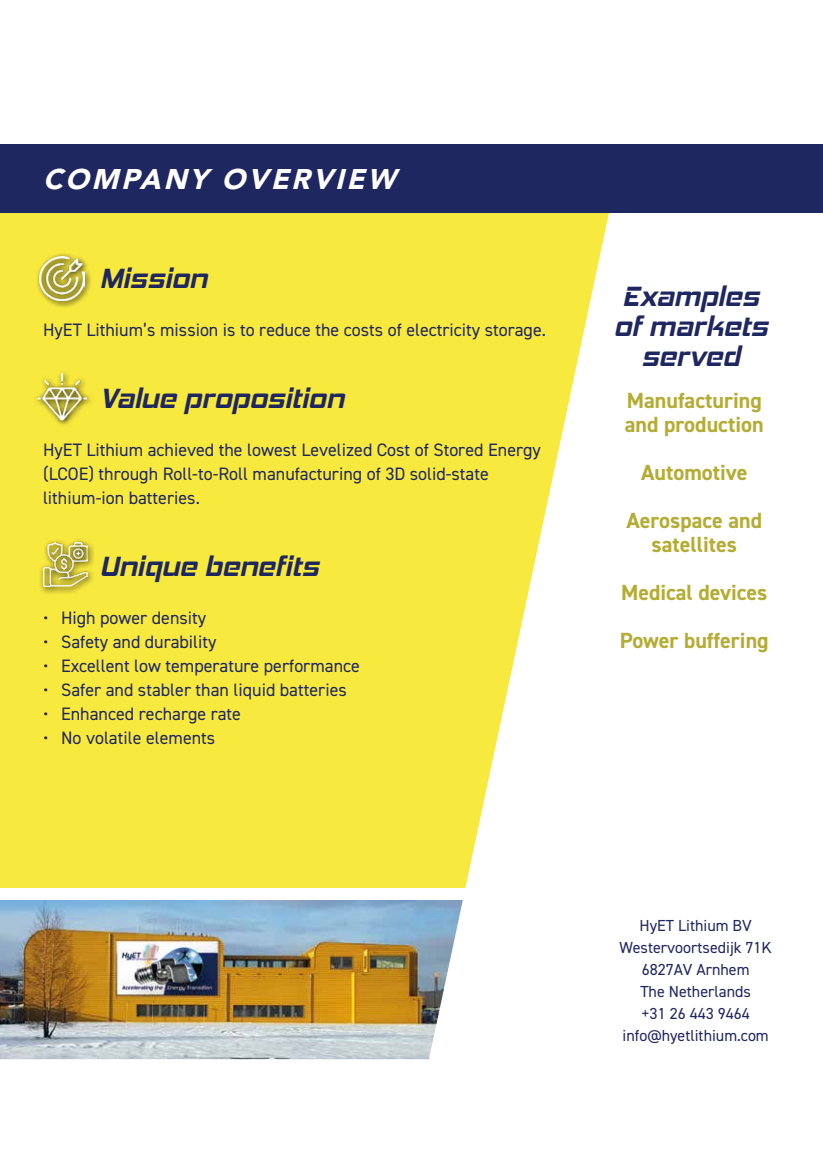
<style>
.page{position:relative;width:823px;height:1163px;background:#fff}
.page>*{position:absolute;margin:0;border:0;box-sizing:border-box;transform-origin:0 0}
.t1{font:italic 900 28.2px "Avenir";letter-spacing:.1em;color:#fff}
.t2{font:italic 700 28px/30px "Hemi Head Rg";color:#1f2760;text-align:center}
.t3{font:700 22px/48px "DIN2014";color:#b4ac34;text-align:center}
.t4{font:18px/24px "DIN2014";color:#1f2760}
.t5{font:16px/22px "DIN2014";color:#1f2760;text-align:center}
</style>
<div class="page">
<div style="left:0;top:213px;width:822px;height:681px;background:#f8e93f"></div>
<img style="left:0;top:900px;width:421px;height:159px">
<div style="left:0;top:888px;width:822px;height:11px;background:#fff"></div>
<svg style="left:421px;top:144px;width:401px;height:916px;fill:#fff"></svg>
<svg style="left:37px;top:253px;width:54px;height:55px"></svg>
<img style="left:40px;top:256px;width:44px;height:44px">
<svg style="left:36px;top:395px;width:55px;height:30px"></svg>
<img style="left:38px;top:372px;width:49px;height:49px">
<svg style="left:40px;top:540px;width:54px;height:54px"></svg>
<img style="left:43px;top:542px;width:44px;height:44px">
<div style="left:0;top:145px;width:822px;height:68px;background:#1f2760"></div>
<h1 class="t1" style="left:43px;top:162px;width:353px">COMPANY OVERVIEW</h1>
<h2 class="t2" style="left:100px;top:263px;width:109px">Mission</h2>
<p class="t4" style="left:43px;top:317px;width:504px">HyET Lithium’s mission is to reduce the costs of electricity storage.</p>
<h2 class="t2" style="left:100px;top:383px;width:246px">Value proposition</h2>
<p class="t4" style="left:43px;top:437px;width:499px">HyET Lithium achieved the lowest Levelized Cost of Stored Energy (LCOE) through Roll-to-Roll manufacturing of 3D solid-state lithium-ion batteries.</p>
<h2 class="t2" style="left:100px;top:551px;width:220px">Unique benefits</h2>
<p class="t4" style="left:43px;top:605px;width:165px">• High power density</p>
<p class="t4" style="left:43px;top:629px;width:175px">• Safety and durability</p>
<p class="t4" style="left:43px;top:653px;width:318px">• Excellent low temperature performance</p>
<p class="t4" style="left:43px;top:677px;width:305px">• Safer and stabler than liquid batteries</p>
<p class="t4" style="left:43px;top:701px;width:199px">• Enhanced recharge rate</p>
<p class="t4" style="left:43px;top:725px;width:174px">• No volatile elements</p>
<h2 class="t2" style="left:613px;top:281px;width:155px">Examples of markets served</h2>
<p class="t3" style="left:624px;top:388px;width:140px;line-height:24px;text-align:left">Manufacturing and production</p>
<p class="t3" style="left:626px;top:448px;width:137px">Automotive<br>Aerospace and</p>
<p class="t3" style="left:619px;top:520px;width:150px">satellites<br>Medical devices<br>Power buffering</p>
<p class="t5" style="left:619px;top:913px;width:154px">HyET Lithium BV<br>Westervoortsedijk 71K<br>6827AV Arnhem<br>The Netherlands<br>+31 26 443 9464 info@hyetlithium.com</p>
</div>
